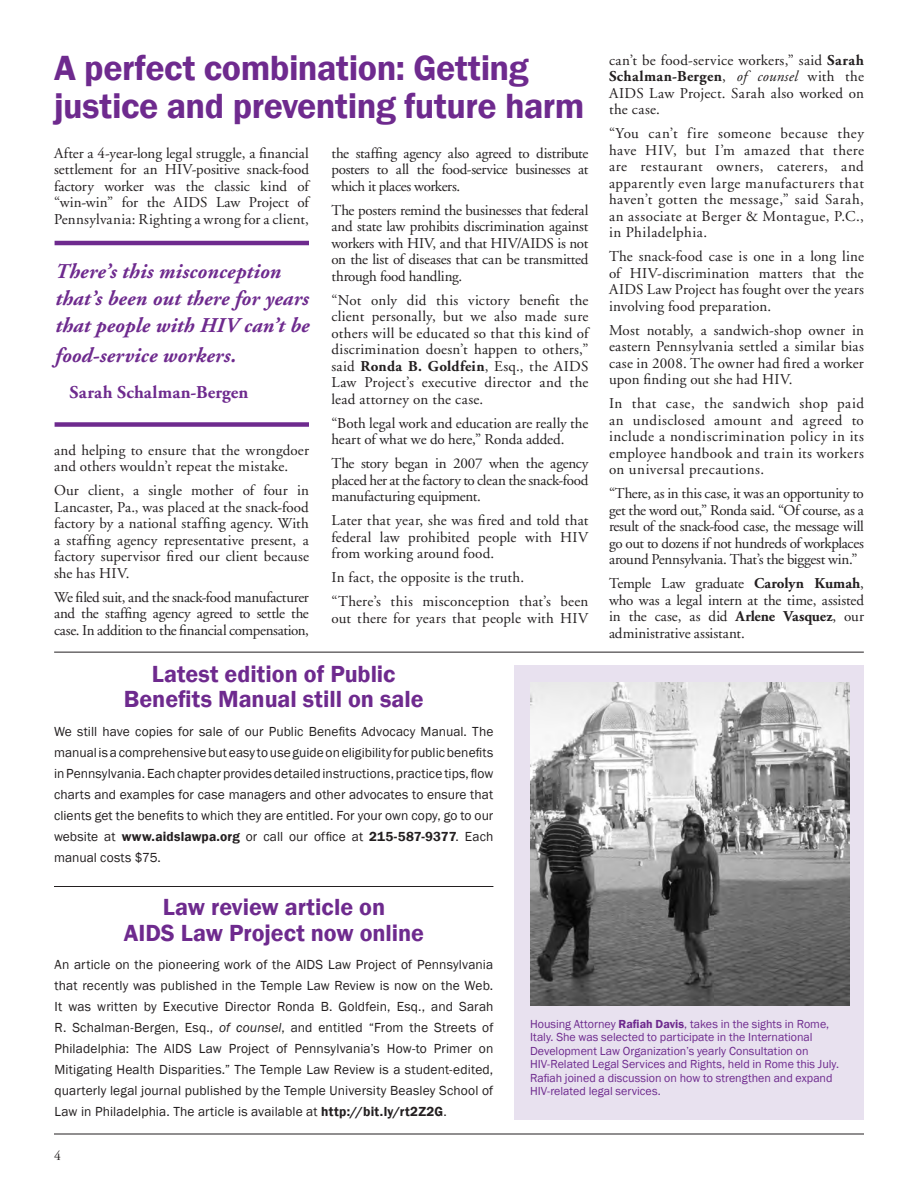
<style>
.page{position:relative;width:918px;height:1188px;background:#fff}
.page>*{position:absolute;margin:0;border:0;box-sizing:border-box;transform-origin:0 0}
.Garamond_body{font:600 36px/37.5px "Franklin Gothic";letter-spacing:-.015em;color:#6e2a8e}
.t1{font:600 24px/25.5px "Franklin Gothic";color:#6e2a8e;text-align:center}
.t2{font:italic 700 21px/27px "Adobe Garamond";letter-spacing:.01em;color:#6e2a8e}
.t3{font:700 18px "Adobe Garamond";letter-spacing:.01em;color:#6e2a8e}
.t4{font:15px/16.5px "Adobe Garamond";letter-spacing:.005em;color:#231f20;text-align:justify}
.t5{font:13.5px/21px "Franklin Gothic";letter-spacing:.005em;color:#231f20;text-align:justify}
.t6{font:13.5px "Adobe Garamond";color:#231f20}
.Garamond_body-2{font:12px/13.5px "Franklin Gothic";color:#6e2a8e}
.s1{font-weight:700}
.s2{font-weight:600}
.s3{font-style:italic}
</style>
<div class="page">
<hr style="left:54px;top:1134px;width:810px;height:1px;background:#231f20">
<div style="left:515px;top:665px;width:349px;height:454px;background:#e8e1ef"></div>
<hr style="left:54px;top:652px;width:810px;height:1px;background:#231f20">
<img style="left:530px;top:683px;width:320px;height:322px">
<hr style="left:55px;top:241px;width:254px;height:4px;background:#6e2a8e">
<div style="left:55px;top:422px;width:254px;height:5px;background:#6e2a8e"></div>
<hr style="left:54px;top:886px;width:439px;height:1px;background:#231f20">
<p class="Garamond_body" style="left:54px;top:50px;width:532px">A perfect combination: Getting justice and preventing future harm</p>
<p class="t4" style="left:54px;top:145px;width:257px">After a 4-year-long legal struggle, a financial settlement for an HIV-positive snack-food factory worker was the classic kind of “win-win” for the AIDS Law Project of Pennsylvania: Righting a wrong for a client,</p>
<p class="t2" style="left:55px;top:259px;width:256px">There’s this misconception that’s been out there for years that people with HIV can’t be</p>
<p class="t2" style="left:55px;top:343px;width:182px">food-service workers.</p>
<p class="t3" style="left:70px;top:383px;width:180px">Sarah Schalman-Bergen</p>
<p class="t4" style="left:54px;top:442px;width:256px">and helping to ensure that the wrongdoer and others wouldn’t repeat the mistake.</p>
<p class="t4" style="left:54px;top:482px;width:257px">Our client, a single mother of four in Lancaster, Pa., was placed at the snack-food factory by a national staffing agency. With a staffing agency representative present, a factory supervisor fired our client because she has HIV.</p>
<p class="t4" style="left:54px;top:589px;width:256px">We filed suit, and the snack-food manufacturer and the staffing agency agreed to settle the case. In addition to the financial compensation,</p>
<p class="t4" style="left:332px;top:145px;width:258px">the staffing agency also agreed to distribute posters to all the food-service businesses at which it places workers.</p>
<p class="t4" style="left:332px;top:202px;width:258px">The posters remind the businesses that federal and state law prohibits discrimination against workers with HIV, and that HIV/AIDS is not on the list of diseases that can be transmitted through food handling.</p>
<p class="t4" style="left:332px;top:292px;width:258px">“Not only did this victory benefit the client personally, but we also made sure others will be educated so that this kind of discrimination doesn’t happen to others,” said <span class="s1">Ronda B. Goldfein</span>, Esq., the AIDS Law Project’s executive director and the lead attorney on the case.</p>
<p class="t4" style="left:332px;top:415px;width:258px">“Both legal work and education are really the heart of what we do here,” Ronda added.</p>
<p class="t4" style="left:332px;top:455px;width:258px">The story began in 2007 when the agency placed her at the factory to clean the snack-food manufacturing equipment.</p>
<p class="t4" style="left:332px;top:512px;width:258px">Later that year, she was fired and told that federal law prohibited people with HIV from working around food.</p>
<p class="t4" style="left:332px;top:569px;width:194px">In fact, the opposite is the truth.</p>
<p class="t4" style="left:332px;top:593px;width:258px">“There’s this misconception that’s been out there for years that people with HIV</p>
<p class="t1" style="left:124px;top:661px;width:301px">Latest edition of Public<br>Benefits Manual still on sale</p>
<p class="t5" style="left:54px;top:721px;width:441px">We still have copies for sale of our Public Benefits Advocacy Manual. The manual is a comprehensive but easy to use guide on eligibility for public benefits in Pennsylvania. Each chapter provides detailed instructions, practice tips, flow charts and examples for case managers and other advocates to ensure that clients get the benefits to which they are entitled. For your own copy, go to our website at <span class="s2">www.aidslawpa.org</span> or call our office at <span class="s2">215-587-9377</span>. Each manual costs $75.</p>
<p class="t4" style="left:609px;top:52px;width:256px">can’t be food-service workers,” said <span class="s1">Sarah Schalman-Bergen</span>, <span class="s3">of counsel</span> with the AIDS Law Project. Sarah also worked on the case.</p>
<p class="t4" style="left:609px;top:126px;width:257px">“You can’t fire someone because they have HIV, but I’m amazed that there are restaurant owners, caterers, and apparently even large manufacturers that haven’t gotten the message,” said Sarah, an associate at Berger &amp; Montague, P.C., in Philadelphia.</p>
<p class="t4" style="left:609px;top:249px;width:256px">The snack-food case is one in a long line of HIV-discrimination matters that the AIDS Law Project has fought over the years involving food preparation.</p>
<p class="t4" style="left:609px;top:322px;width:257px">Most notably, a sandwich-shop owner in eastern Pennsylvania settled a similar bias case in 2008. The owner had fired a worker upon finding out she had HIV.</p>
<p class="t4" style="left:609px;top:396px;width:257px">In that case, the sandwich shop paid an undisclosed amount and agreed to include a nondiscrimination policy in its employee handbook and train its workers on universal precautions.</p>
<p class="t4" style="left:609px;top:486px;width:257px">“There, as in this case, it was an opportunity to get the word out,” Ronda said. “Of course, as a result of the snack-food case, the message will go out to dozens if not hundreds of workplaces around Pennsylvania. That’s the biggest win.”</p>
<p class="t4" style="left:609px;top:576px;width:257px">Temple Law graduate <span class="s1">Carolyn Kumah</span>, who was a legal intern at the time, assisted in the case, as did <span class="s1">Arlene Vasquez</span>, our administrative assistant.</p>
<p class="t1" style="left:124px;top:895px;width:302px">Law review article on<br>AIDS Law Project now online</p>
<p class="t5" style="left:55px;top:954px;width:440px">An article on the pioneering work of the AIDS Law Project of Pennsylvania that recently was published in the Temple Law Review is now on the Web.<br>It was written by Executive Director Ronda B. Goldfein, Esq., and Sarah R. Schalman-Bergen, Esq., <span class="s3">of counsel</span>, and entitled “From the Streets of Philadelphia: The AIDS Law Project of Pennsylvania’s How-to Primer on Mitigating Health Disparities.” The Temple Law Review is a student-edited, quarterly legal journal published by the Temple University Beasley School of Law in Philadelphia. The article is available at <span class="s2">http://bit.ly/rt2Z2G</span>.</p>
<p class="t6" style="left:54px;top:1149px;width:8px">4</p>
<p class="Garamond_body-2" style="left:530px;top:1017px;width:311px">Housing Attorney <span class="s2">Rafiah Davis</span>, takes in the sights in Rome, Italy. She was selected to participate in the International Development Law Organization’s yearly Consultation on HIV-Related Legal Services and Rights, held in Rome this July.<br>Rafiah joined a discussion on how to strengthen and expand HIV-related legal services.</p>
</div>
